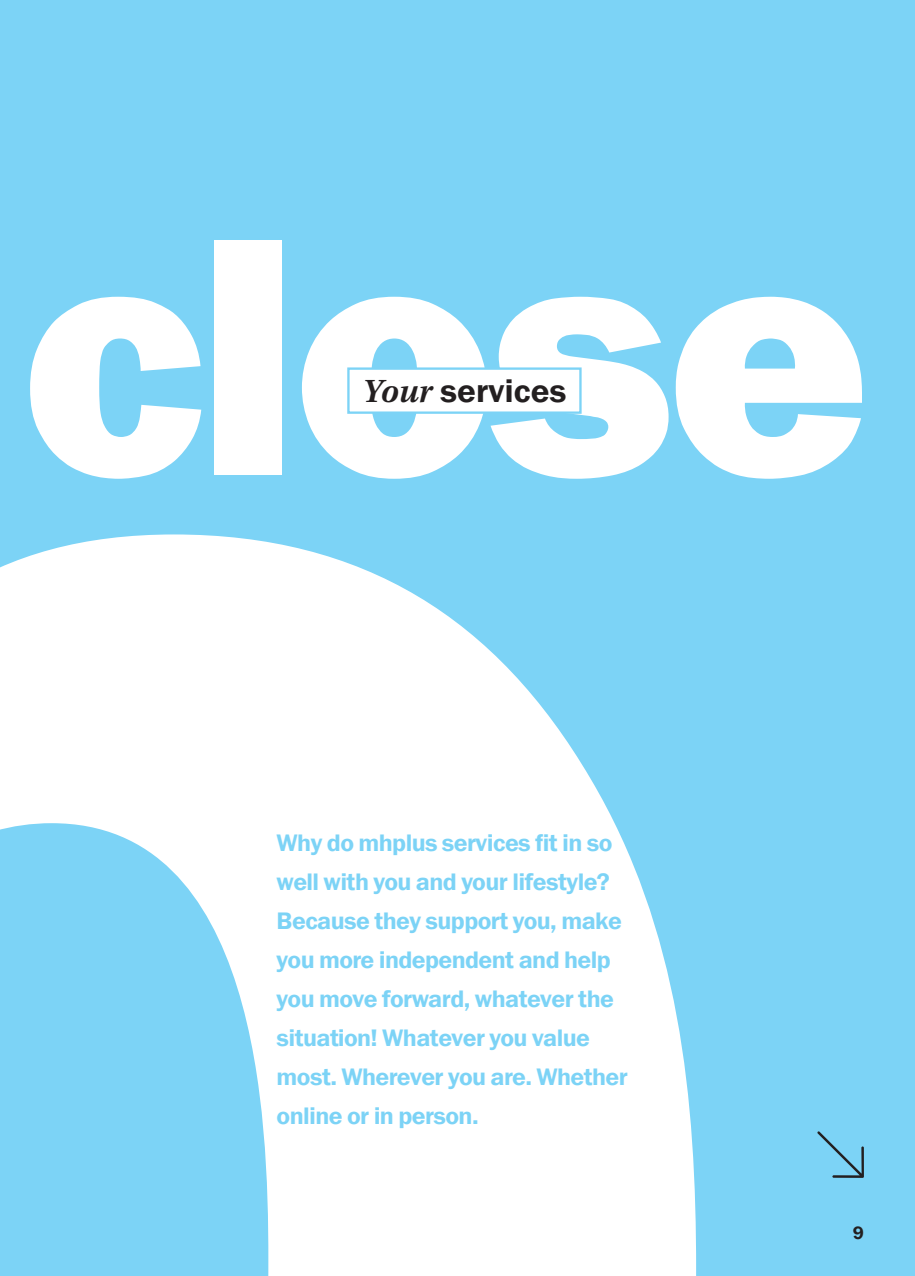
<style>
.page{position:relative;width:915px;height:1276px;background:#fff}
.page>*{position:absolute;margin:0;border:0;box-sizing:border-box;transform-origin:0 0}
.t1{font:800 342px "Franklin Gothic ITC";letter-spacing:-.025em;color:#fff}
.t2{font:600 32.55px "Franklin Gothic ITC";color:#231f20}
.Suhead{font:600 24px/39px "Franklin Gothic ITC";letter-spacing:-.025em;color:#7cd3f6}
.t3{font:600 18px "Franklin Gothic ITC";color:#231f20}
.s1{font-family:"Utopia Std";font-style:italic;font-size:33.75px}
</style>
<div class="page">
<div style="left:0;top:0;width:914px;height:1276px;background:#7cd3f6"></div>
<svg style="left:1px;top:534px;width:695px;height:742px;fill:#fff"></svg>
<svg style="left:0;top:567px;width:1px;height:263px"></svg>
<svg style="left:817px;top:1131px;width:46px;height:47px"></svg>
<div style="left:347px;top:367px;width:234px;height:47px;background:#fff;border:2px solid #7cd3f6"></div>
<p class="t1" style="left:20px;top:143px;width:852px">close</p>
<p class="t2" style="left:362px;top:371px;width:206px"><span class="s1">Your</span> services</p>
<p class="Suhead" style="left:276px;top:823px;width:353px">Why do mhplus services fit in so well with you and your lifestyle?<br>Because they support you, make you more independent and help you move forward, whatever the situation! Whatever you value most. Wherever you are. Whether online or in person.</p>
<p class="t3" style="left:852px;top:1222px;width:12px">9</p>
</div>
